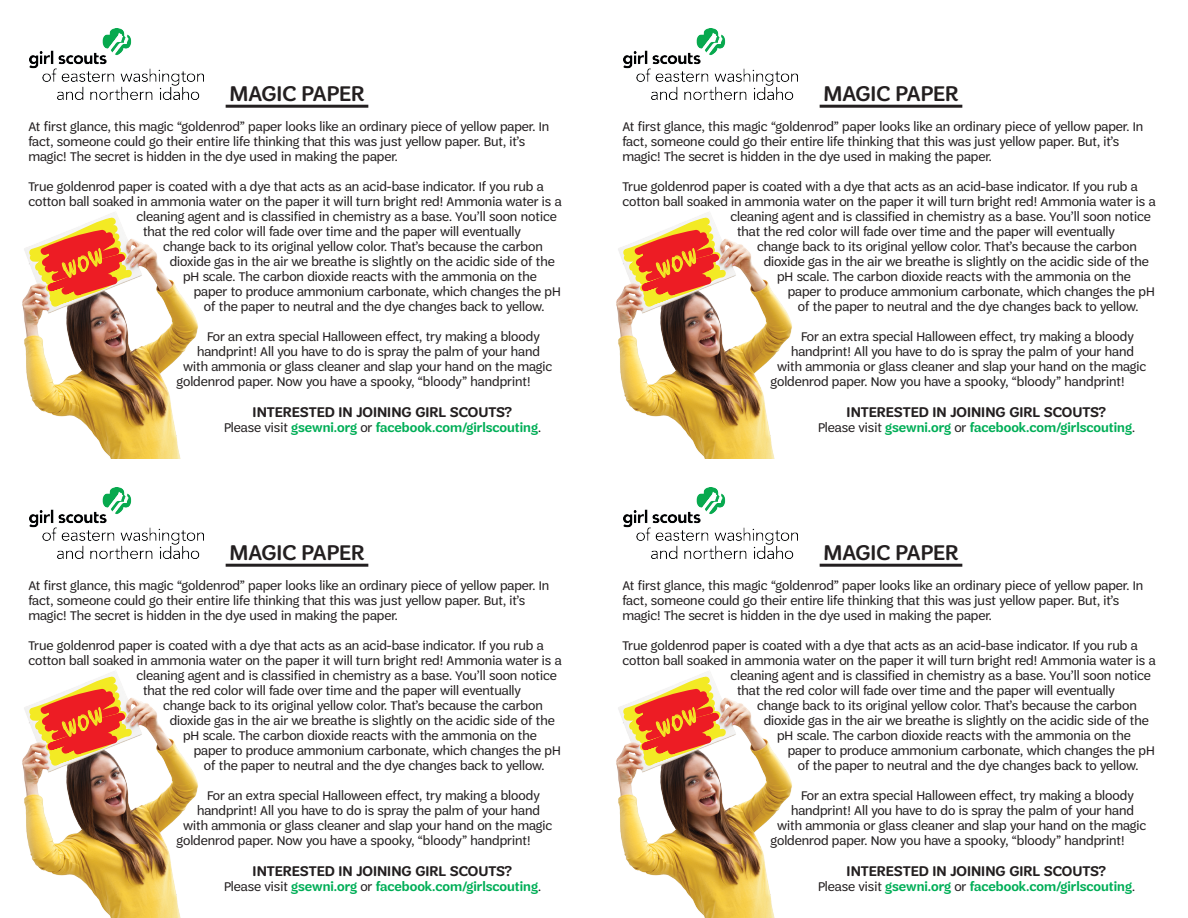
<style>
.page{position:relative;width:1188px;height:918px;background:#fff}
.page>*{position:absolute;margin:0;border:0;box-sizing:border-box;transform-origin:0 0}
.t1{font:500 22.65px "Trefoil Sans";color:#231f20}
.t2{font:600 15px "Trefoil Sans";color:#231f20}
.t3{font:13.5px/15px "Trefoil Sans";color:#231f20}
.t4{font:600 13.5px "Trefoil Sans";color:#00ae57}
.s1{font-weight:400;color:#231f20}
</style>
<div class="page">
<img style="left:29px;top:29px;width:174px;height:71px">
<hr style="left:226px;top:105px;width:142px;height:3px;background:#231f20">
<img style="left:22px;top:212px;width:176px;height:247px">
<img style="left:623px;top:29px;width:174px;height:71px">
<hr style="left:820px;top:105px;width:142px;height:3px;background:#231f20">
<img style="left:616px;top:212px;width:176px;height:247px">
<img style="left:623px;top:488px;width:174px;height:71px">
<hr style="left:820px;top:564px;width:142px;height:3px;background:#231f20">
<img style="left:616px;top:671px;width:176px;height:247px">
<img style="left:29px;top:488px;width:174px;height:71px">
<hr style="left:226px;top:564px;width:142px;height:3px;background:#231f20">
<img style="left:22px;top:671px;width:176px;height:247px">
<svg style="left:27px;top:217px;width:106px;height:91px"></svg>
<svg style="left:621px;top:217px;width:106px;height:91px"></svg>
<svg style="left:621px;top:676px;width:106px;height:91px"></svg>
<svg style="left:27px;top:676px;width:106px;height:91px"></svg>
<p class="t1" style="left:230px;top:81px;width:136px">MAGIC PAPER</p>
<p class="t1" style="left:824px;top:81px;width:136px">MAGIC PAPER</p>
<p class="t3" style="left:28px;top:119px;width:522px">At first glance, this magic “goldenrod” paper looks like an ordinary piece of yellow paper. In fact, someone could go their entire life thinking that this was just yellow paper. But, it’s magic! The secret is hidden in the dye used in making the paper.</p>
<p class="t3" style="left:28px;top:179px;width:517px">True goldenrod paper is coated with a dye that acts as an acid-base indicator. If you rub a</p>
<p class="t3" style="left:28px;top:194px;width:535px">cotton ball soaked in ammonia water on the paper it will turn bright red! Ammonia water is a</p>
<p class="t3" style="left:136px;top:209px;width:422px">cleaning agent and is classified in chemistry as a base. You’ll soon notice</p>
<p class="t3" style="left:143px;top:224px;width:380px">that the red color will fade over time and the paper will eventually</p>
<p class="t3" style="left:163px;top:239px;width:381px">change back to its original yellow color. That’s because the carbon</p>
<p class="t3" style="left:170px;top:254px;width:386px">dioxide gas in the air we breathe is slightly on the acidic side of the</p>
<p class="t3" style="left:183px;top:269px;width:355px">pH scale. The carbon dioxide reacts with the ammonia on the</p>
<p class="t3" style="left:194px;top:284px;width:369px">paper to produce ammonium carbonate, which changes the pH</p>
<p class="t3" style="left:204px;top:299px;width:342px">of the paper to neutral and the dye changes back to yellow.</p>
<p class="t3" style="left:207px;top:329px;width:334px">For an extra special Halloween effect, try making a bloody</p>
<p class="t3" style="left:197px;top:344px;width:344px">handprint! All you have to do is spray the palm of your hand</p>
<p class="t3" style="left:183px;top:359px;width:371px">with ammonia or glass cleaner and slap your hand on the magic</p>
<p class="t3" style="left:176px;top:374px;width:355px">goldenrod paper. Now you have a spooky, “bloody” handprint!</p>
<p class="t3" style="left:622px;top:119px;width:522px">At first glance, this magic “goldenrod” paper looks like an ordinary piece of yellow paper. In fact, someone could go their entire life thinking that this was just yellow paper. But, it’s magic! The secret is hidden in the dye used in making the paper.</p>
<p class="t3" style="left:622px;top:179px;width:517px">True goldenrod paper is coated with a dye that acts as an acid-base indicator. If you rub a</p>
<p class="t3" style="left:622px;top:194px;width:535px">cotton ball soaked in ammonia water on the paper it will turn bright red! Ammonia water is a</p>
<p class="t3" style="left:730px;top:209px;width:422px">cleaning agent and is classified in chemistry as a base. You’ll soon notice</p>
<p class="t3" style="left:737px;top:224px;width:380px">that the red color will fade over time and the paper will eventually</p>
<p class="t3" style="left:757px;top:239px;width:381px">change back to its original yellow color. That’s because the carbon</p>
<p class="t3" style="left:764px;top:254px;width:386px">dioxide gas in the air we breathe is slightly on the acidic side of the</p>
<p class="t3" style="left:777px;top:269px;width:355px">pH scale. The carbon dioxide reacts with the ammonia on the</p>
<p class="t3" style="left:788px;top:284px;width:369px">paper to produce ammonium carbonate, which changes the pH</p>
<p class="t3" style="left:798px;top:299px;width:342px">of the paper to neutral and the dye changes back to yellow.</p>
<p class="t3" style="left:801px;top:329px;width:334px">For an extra special Halloween effect, try making a bloody</p>
<p class="t3" style="left:791px;top:344px;width:344px">handprint! All you have to do is spray the palm of your hand</p>
<p class="t3" style="left:777px;top:359px;width:371px">with ammonia or glass cleaner and slap your hand on the magic</p>
<p class="t3" style="left:770px;top:374px;width:355px">goldenrod paper. Now you have a spooky, “bloody” handprint!</p>
<p class="t2" style="left:253px;top:404px;width:261px">INTERESTED IN JOINING GIRL SCOUTS?</p>
<p class="t4" style="left:224px;top:420px;width:318px"><span class="s1">Please visit</span> gsewni.org <span class="s1">or</span> facebook.com/girlscouting<span class="s1">.</span></p>
<p class="t2" style="left:847px;top:404px;width:261px">INTERESTED IN JOINING GIRL SCOUTS?</p>
<p class="t4" style="left:818px;top:420px;width:318px"><span class="s1">Please visit</span> gsewni.org <span class="s1">or</span> facebook.com/girlscouting<span class="s1">.</span></p>
<p class="t1" style="left:230px;top:540px;width:136px">MAGIC PAPER</p>
<p class="t1" style="left:824px;top:540px;width:136px">MAGIC PAPER</p>
<p class="t3" style="left:28px;top:578px;width:522px">At first glance, this magic “goldenrod” paper looks like an ordinary piece of yellow paper. In fact, someone could go their entire life thinking that this was just yellow paper. But, it’s magic! The secret is hidden in the dye used in making the paper.</p>
<p class="t3" style="left:28px;top:638px;width:517px">True goldenrod paper is coated with a dye that acts as an acid-base indicator. If you rub a</p>
<p class="t3" style="left:28px;top:653px;width:535px">cotton ball soaked in ammonia water on the paper it will turn bright red! Ammonia water is a</p>
<p class="t3" style="left:136px;top:668px;width:422px">cleaning agent and is classified in chemistry as a base. You’ll soon notice</p>
<p class="t3" style="left:143px;top:683px;width:380px">that the red color will fade over time and the paper will eventually</p>
<p class="t3" style="left:163px;top:698px;width:381px">change back to its original yellow color. That’s because the carbon</p>
<p class="t3" style="left:170px;top:713px;width:386px">dioxide gas in the air we breathe is slightly on the acidic side of the</p>
<p class="t3" style="left:183px;top:728px;width:355px">pH scale. The carbon dioxide reacts with the ammonia on the</p>
<p class="t3" style="left:194px;top:743px;width:369px">paper to produce ammonium carbonate, which changes the pH</p>
<p class="t3" style="left:204px;top:758px;width:342px">of the paper to neutral and the dye changes back to yellow.</p>
<p class="t3" style="left:207px;top:788px;width:334px">For an extra special Halloween effect, try making a bloody</p>
<p class="t3" style="left:197px;top:803px;width:344px">handprint! All you have to do is spray the palm of your hand</p>
<p class="t3" style="left:183px;top:818px;width:371px">with ammonia or glass cleaner and slap your hand on the magic</p>
<p class="t3" style="left:176px;top:833px;width:355px">goldenrod paper. Now you have a spooky, “bloody” handprint!</p>
<p class="t3" style="left:622px;top:578px;width:522px">At first glance, this magic “goldenrod” paper looks like an ordinary piece of yellow paper. In fact, someone could go their entire life thinking that this was just yellow paper. But, it’s magic! The secret is hidden in the dye used in making the paper.</p>
<p class="t3" style="left:622px;top:638px;width:517px">True goldenrod paper is coated with a dye that acts as an acid-base indicator. If you rub a</p>
<p class="t3" style="left:622px;top:653px;width:535px">cotton ball soaked in ammonia water on the paper it will turn bright red! Ammonia water is a</p>
<p class="t3" style="left:730px;top:668px;width:422px">cleaning agent and is classified in chemistry as a base. You’ll soon notice</p>
<p class="t3" style="left:737px;top:683px;width:380px">that the red color will fade over time and the paper will eventually</p>
<p class="t3" style="left:757px;top:698px;width:381px">change back to its original yellow color. That’s because the carbon</p>
<p class="t3" style="left:764px;top:713px;width:386px">dioxide gas in the air we breathe is slightly on the acidic side of the</p>
<p class="t3" style="left:777px;top:728px;width:355px">pH scale. The carbon dioxide reacts with the ammonia on the</p>
<p class="t3" style="left:788px;top:743px;width:369px">paper to produce ammonium carbonate, which changes the pH</p>
<p class="t3" style="left:798px;top:758px;width:342px">of the paper to neutral and the dye changes back to yellow.</p>
<p class="t3" style="left:801px;top:788px;width:334px">For an extra special Halloween effect, try making a bloody</p>
<p class="t3" style="left:791px;top:803px;width:344px">handprint! All you have to do is spray the palm of your hand</p>
<p class="t3" style="left:777px;top:818px;width:371px">with ammonia or glass cleaner and slap your hand on the magic</p>
<p class="t3" style="left:770px;top:833px;width:355px">goldenrod paper. Now you have a spooky, “bloody” handprint!</p>
<p class="t2" style="left:253px;top:863px;width:261px">INTERESTED IN JOINING GIRL SCOUTS?</p>
<p class="t4" style="left:224px;top:879px;width:318px"><span class="s1">Please visit</span> gsewni.org <span class="s1">or</span> facebook.com/girlscouting<span class="s1">.</span></p>
<p class="t2" style="left:847px;top:863px;width:261px">INTERESTED IN JOINING GIRL SCOUTS?</p>
<p class="t4" style="left:818px;top:879px;width:318px"><span class="s1">Please visit</span> gsewni.org <span class="s1">or</span> facebook.com/girlscouting<span class="s1">.</span></p>
</div>
